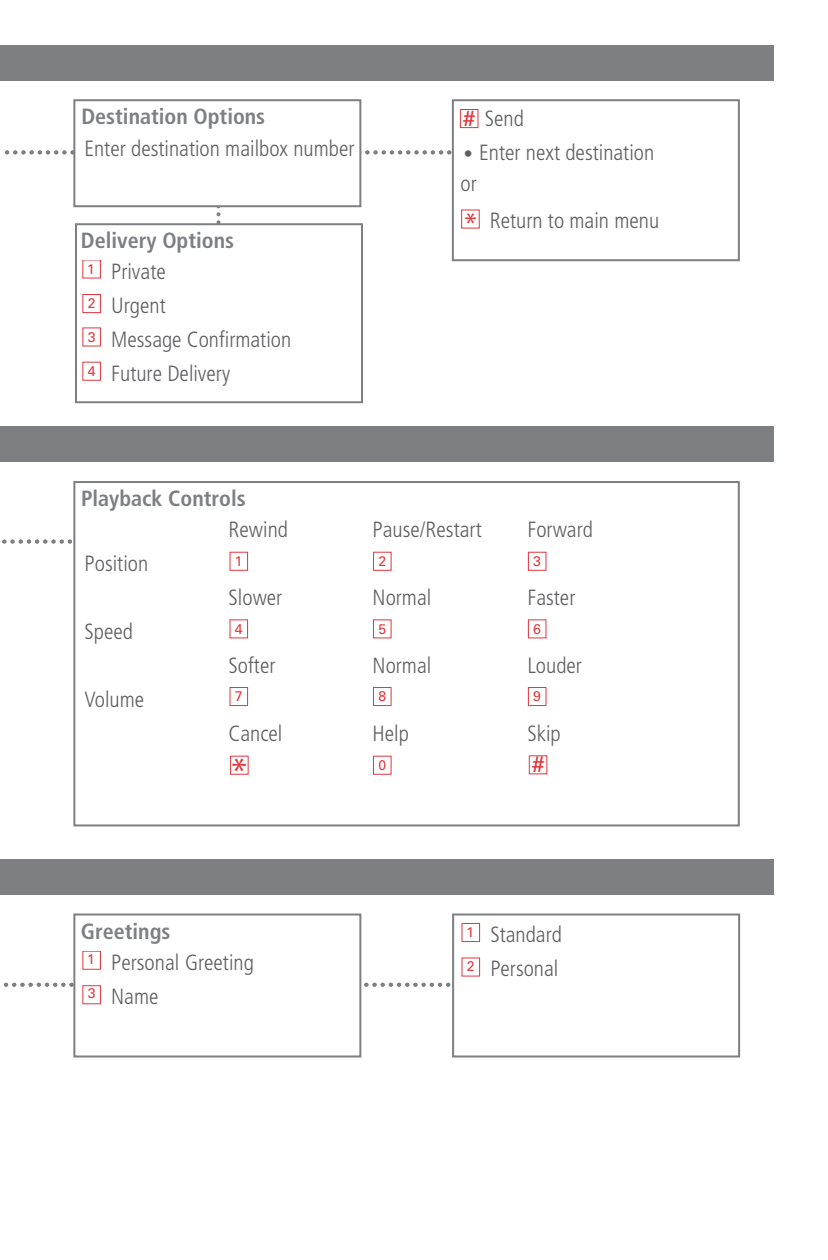
<style>
.page{position:relative;width:828px;height:1260px;background:#fff}
.page>*{position:absolute;margin:0;border:0;box-sizing:border-box;transform-origin:0 0}
.t1{font:32.6px "Univers LT Std";color:#e1373d}
.t2{font:22.4px "Univers LT Std";color:#e1373d}
.t3{font:300 condensed 22px/34px "Frutiger LT Std";color:#5f5f62}
.t4{font:700 condensed 22px "Frutiger LT Std";color:#7d7f82}
.t5{font:14px "Univers LT Std";color:#e1373d}
.s1{font-family:"Univers LT Std";font-weight:400;font-stretch:normal;color:#e1373d}
.s2{font-family:"Univers LT Std";font-size:18px}
.s3{font-family:"Univers LT Std";font-weight:400;font-stretch:normal;font-size:26px;color:#e1373d}
</style>
<div class="page">
<svg style="left:3px;top:983px;width:448px;height:4px"></svg>
<svg style="left:2px;top:540px;width:70px;height:4px"></svg>
<svg style="left:5px;top:143px;width:447px;height:97px"></svg>
<div style="left:0;top:45px;width:774px;height:36px;background:#7d7f82"></div>
<div style="left:0;top:426px;width:774px;height:36px;background:#7d7f82"></div>
<div style="left:73px;top:481px;width:667px;height:345px;border:2px solid #7d7f82"></div>
<div style="left:0;top:859px;width:774px;height:36px;background:#7d7f82"></div>
<div style="left:74px;top:914px;width:286px;height:142px;background:#fff"></div>
<div style="left:73px;top:914px;width:288px;height:144px;border:2px solid #7d7f82"></div>
<div style="left:452px;top:914px;width:288px;height:144px;border:2px solid #7d7f82"></div>
<div style="left:76px;top:224px;width:286px;height:178px;background:#fff"></div>
<div style="left:75px;top:223px;width:288px;height:180px;border:2px solid #7d7f82"></div>
<div style="left:74px;top:100px;width:286px;height:106px;background:#fff"></div>
<div style="left:73px;top:99px;width:288px;height:108px;border:2px solid #7d7f82"></div>
<div style="left:452px;top:99px;width:288px;height:162px;border:2px solid #7d7f82"></div>
<div style="left:82px;top:294px;width:19px;height:19px;border:1px solid #e1373d"></div>
<div style="left:461px;top:210px;width:19px;height:19px;border:1px solid #e1373d"></div>
<div style="left:82px;top:362px;width:19px;height:19px;border:1px solid #e1373d"></div>
<div style="left:460px;top:109px;width:18px;height:19px;border:1px solid #e1373d"></div>
<div style="left:230px;top:552px;width:18px;height:19px;border:1px solid #e1373d"></div>
<div style="left:230px;top:619px;width:18px;height:19px;border:1px solid #e1373d"></div>
<div style="left:230px;top:687px;width:18px;height:19px;border:1px solid #e1373d"></div>
<div style="left:373px;top:552px;width:19px;height:19px;border:1px solid #e1373d"></div>
<div style="left:373px;top:687px;width:19px;height:19px;border:1px solid #e1373d"></div>
<div style="left:373px;top:756px;width:19px;height:19px;border:1px solid #e1373d"></div>
<div style="left:528px;top:552px;width:18px;height:19px;border:1px solid #e1373d"></div>
<div style="left:528px;top:619px;width:18px;height:19px;border:1px solid #e1373d"></div>
<div style="left:528px;top:687px;width:18px;height:19px;border:1px solid #e1373d"></div>
<div style="left:230px;top:756px;width:19px;height:19px;border:1px solid #e1373d"></div>
<div style="left:529px;top:755px;width:18px;height:19px;border:1px solid #e1373d"></div>
<div style="left:82px;top:951px;width:19px;height:19px;border:1px solid #e1373d"></div>
<div style="left:82px;top:985px;width:19px;height:19px;border:1px solid #e1373d"></div>
<div style="left:462px;top:923px;width:18px;height:19px;border:1px solid #e1373d"></div>
<div style="left:462px;top:958px;width:18px;height:19px;border:1px solid #e1373d"></div>
<p class="t4" style="left:81px;top:103px;width:185px">Destination Options</p>
<p class="t3" style="left:84px;top:132px;width:272px">Enter destination mailbox number</p>
<p class="t4" style="left:81px;top:227px;width:155px">Delivery Options</p>
<p class="t3" style="left:111px;top:255px;width:182px">Private<br>Urgent<br>Message Confirmation<br>Future Delivery</p>
<p class="t5" style="left:87px;top:261px;width:9px">1</p>
<p class="t5" style="left:88px;top:295px;width:9px">2</p>
<p class="t5" style="left:88px;top:328px;width:9px">3</p>
<p class="t5" style="left:88px;top:363px;width:9px">4</p>
<p class="t3" style="left:463px;top:102px;width:62px"><span class="s1">#</span> Send</p>
<p class="t3" style="left:461px;top:137px;width:195px;line-height:31.6px"><span class="s2">•</span> Enter next destination or</p>
<p class="t3" style="left:463px;top:204px;width:197px"><span class="s3">*</span> Return to main menu</p>
<p class="t4" style="left:81px;top:485px;width:166px">Playback Controls</p>
<p class="t3" style="left:229px;top:512px;width:61px">Rewind</p>
<p class="t3" style="left:373px;top:512px;width:111px">Pause/Restart</p>
<p class="t3" style="left:527px;top:512px;width:67px">Forward</p>
<p class="t3" style="left:85px;top:546px;width:65px">Position</p>
<p class="t3" style="left:229px;top:580px;width:55px">Slower</p>
<p class="t3" style="left:373px;top:580px;width:60px">Normal</p>
<p class="t3" style="left:527px;top:580px;width:50px">Faster</p>
<p class="t3" style="left:85px;top:614px;width:50px">Speed</p>
<p class="t3" style="left:229px;top:648px;width:48px">Softer</p>
<p class="t3" style="left:373px;top:648px;width:60px">Normal</p>
<p class="t3" style="left:527px;top:648px;width:56px">Louder</p>
<p class="t3" style="left:85px;top:682px;width:61px">Volume</p>
<p class="t3" style="left:229px;top:716px;width:55px">Cancel</p>
<p class="t3" style="left:373px;top:716px;width:38px">Help</p>
<p class="t3" style="left:527px;top:716px;width:35px">Skip</p>
<p class="t5" style="left:378px;top:553px;width:9px">2</p>
<p class="t5" style="left:533px;top:553px;width:9px">3</p>
<p class="t5" style="left:235px;top:553px;width:9px">1</p>
<p class="t5" style="left:533px;top:620px;width:9px">6</p>
<p class="t5" style="left:235px;top:620px;width:9px">4</p>
<p class="t5" style="left:378px;top:620px;width:9px">5</p>
<p class="t5" style="left:378px;top:688px;width:9px">8</p>
<p class="t5" style="left:533px;top:688px;width:9px">9</p>
<p class="t5" style="left:235px;top:688px;width:9px">7</p>
<h1 class="t1" style="left:230px;top:751px;width:20px">*</h1>
<p class="t2" style="left:532px;top:751px;width:14px">#</p>
<p class="t5" style="left:378px;top:757px;width:9px">0</p>
<p class="t4" style="left:81px;top:918px;width:91px">Greetings</p>
<p class="t3" style="left:111px;top:946px;width:144px">Personal Greeting<br>Name</p>
<p class="t5" style="left:87px;top:951px;width:9px">1</p>
<p class="t5" style="left:88px;top:985px;width:9px">3</p>
<p class="t3" style="left:466px;top:918px;width:97px;text-align:right"><sup>1</sup> Standard<br>Personal</p>
<p class="t5" style="left:467px;top:957px;width:9px">2</p>
</div>
